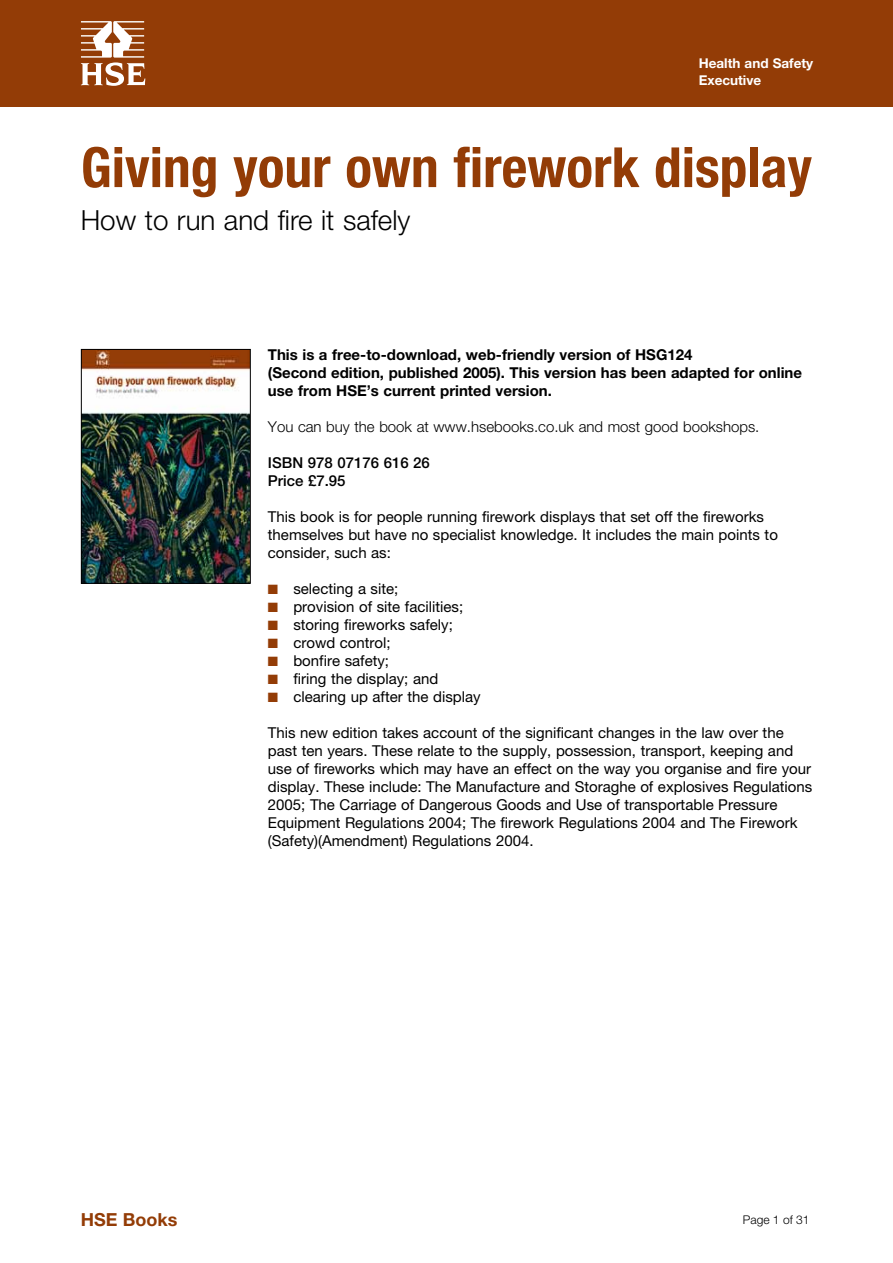
<style>
.page{position:relative;width:893px;height:1263px;background:#fff}
.page>*{position:absolute;margin:0;border:0;box-sizing:border-box;transform-origin:0 0}
.t1{font:700 condensed 55.5px "Helvetica Neue";color:#933c06}
.t2{font:300 27.75px "Helvetica Neue";color:#000}
.t3{font:700 18px "Helvetica Neue";color:#933c06}
.Body_text{font:15px/18px "Helvetica Neue";color:#000}
.Body_text-2{font:700 15px/18px "Helvetica Neue";color:#000}
.brown_bullet{font:15px "Helvetica Neue";color:#000}
.Body_text-3{font:300 15px "Helvetica Neue";color:#000}
.Body_text-4{font:500 15px "Helvetica Neue";color:#000}
.Body_text-5{font:700 13.5px/16.5px "Helvetica Neue";color:#fff}
.t4{font:300 12px "Helvetica Neue";color:#000}
.s1{color:#933c06}
</style>
<div class="page">
<div style="left:0;top:0;width:893px;height:106px;background:#933c06"></div>
<svg style="left:81px;top:21px;width:64px;height:65px"></svg>
<img style="left:83px;top:351px;width:166px;height:230px">
<div style="left:81px;top:349px;width:170px;height:234px;border:1px solid #000"></div>
<p class="Body_text-5" style="left:699px;top:55px;width:116px">Health and Safety<br>Executive</p>
<p class="t1" style="left:81px;top:134px;width:733px">Giving your own firework display</p>
<p class="t2" style="left:81px;top:203px;width:331px">How to run and fire it safely</p>
<p class="Body_text-2" style="left:268px;top:345px;width:536px">This is a free-to-download, web-friendly version of HSG124<br>(Second edition, published 2005). This version has been adapted for online use from HSE’s current printed version.</p>
<p class="Body_text-3" style="left:268px;top:417px;width:493px">You can buy the book at www.hsebooks.co.uk and most good bookshops.</p>
<p class="Body_text-4" style="left:268px;top:454px;width:164px">ISBN 978 07176 616 26</p>
<p class="Body_text-4" style="left:268px;top:472px;width:79px">Price £7.95</p>
<p class="Body_text" style="left:268px;top:507px;width:512px">This book is for people running firework displays that set off the fireworks themselves but have no specialist knowledge. It includes the main points to consider, such as:</p>
<p class="brown_bullet" style="left:268px;top:580px;width:132px"><span class="s1">■</span> selecting a site;</p>
<p class="brown_bullet" style="left:268px;top:598px;width:197px"><span class="s1">■</span> provision of site facilities;</p>
<p class="brown_bullet" style="left:268px;top:616px;width:186px"><span class="s1">■</span> storing fireworks safely;</p>
<p class="brown_bullet" style="left:268px;top:634px;width:124px"><span class="s1">■</span> crowd control;</p>
<p class="brown_bullet" style="left:268px;top:652px;width:123px"><span class="s1">■</span> bonfire safety;</p>
<p class="brown_bullet" style="left:268px;top:670px;width:172px"><span class="s1">■</span> firing the display; and</p>
<p class="brown_bullet" style="left:268px;top:688px;width:214px"><span class="s1">■</span> clearing up after the display</p>
<p class="Body_text" style="left:268px;top:723px;width:546px">This new edition takes account of the significant changes in the law over the past ten years. These relate to the supply, possession, transport, keeping and use of fireworks which may have an effect on the way you organise and fire your display. These include: The Manufacture and Storaghe of explosives Regulations 2005; The Carriage of Dangerous Goods and Use of transportable Pressure Equipment Regulations 2004; The firework Regulations 2004 and The Firework (Safety)(Amendment) Regulations 2004.</p>
<p class="t3" style="left:81px;top:1208px;width:98px">HSE Books</p>
<p class="t4" style="left:743px;top:1212px;width:68px">Page 1 of 31</p>
</div>
